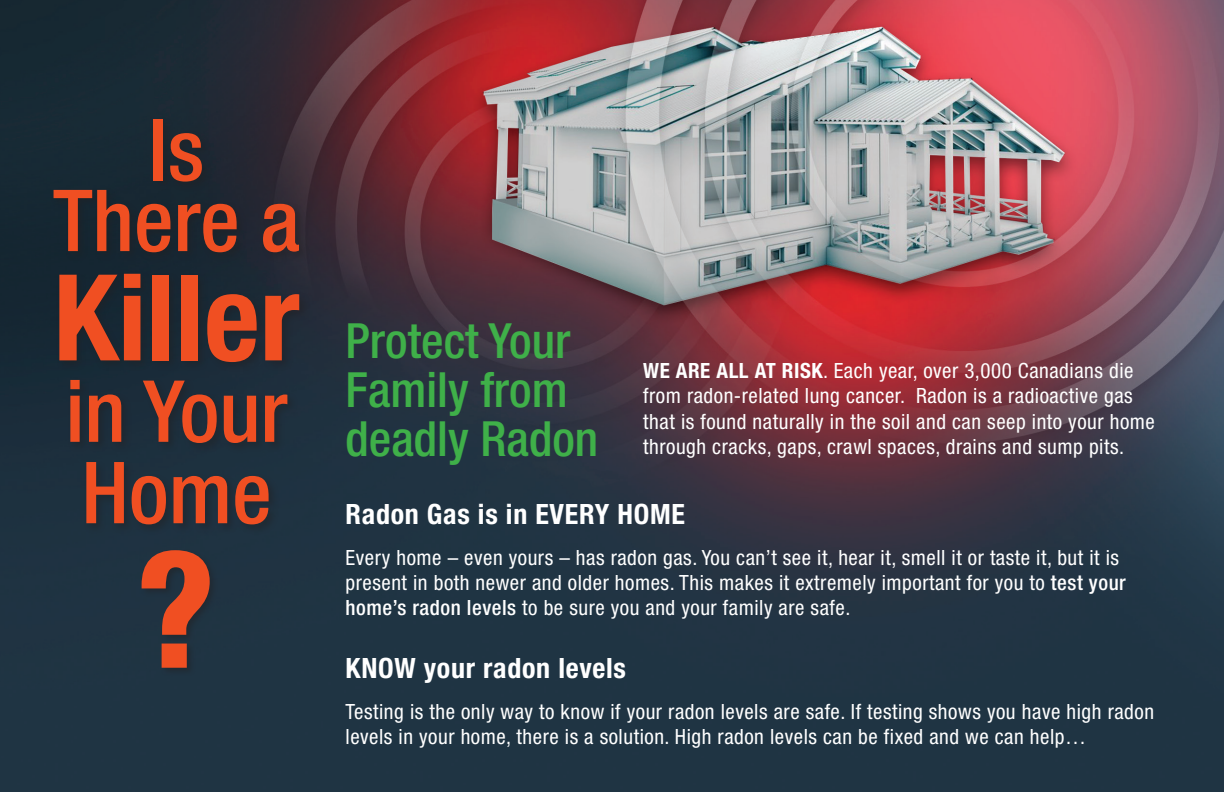
<style>
.page{position:relative;width:1224px;height:792px;background:#fff}
.page>*{position:absolute;margin:0;border:0;box-sizing:border-box;transform-origin:0 0}
.t1{font:800 condensed 161.4px "Helvetica Neue LT Std";color:#f04f22}
.t2{font:700 condensed 120px "Helvetica Neue LT Std";color:#f04f22}
.t3{font:500 condensed 85.8px/70.8px "Helvetica Neue LT Std";color:#f04f22;text-align:center}
.t4{font:500 condensed 48.6px/48.6px "Helvetica Neue LT Std";color:#3fb049}
.t5{font:700 condensed 28px "Helvetica Neue LT Std";letter-spacing:.025em;color:#fff}
.t6{font:condensed 21px/25.2px "Helvetica Neue LT Std";letter-spacing:.025em;color:#fff}
.s1{font-weight:700}
.s2{font-weight:500}
</style>
<div class="page">
<img style="left:0;top:0;width:1224px;height:792px">
<div style="left:51px;top:117px;width:260px;height:418px;background:#231f20;opacity:.45"></div>
<div style="left:141px;top:549px;width:77px;height:128px;background:#231f20;opacity:.45"></div>
<p class="t3" style="left:53px;top:113px;width:249px">Is<br>There a</p>
<p class="t2" style="left:53px;top:245px;width:248px">Killer</p>
<p class="t3" style="left:65px;top:370px;width:224px;line-height:81.4px;text-align:left">in Your<br>Home</p>
<p class="t1" style="left:135px;top:510px;width:82px">?</p>
<p class="t4" style="left:346px;top:316px;width:254px">Protect Your<br>Family from deadly Radon</p>
<p class="t6" style="left:643px;top:358px;width:513px"><span class="s1">WE ARE ALL AT RISK</span>. Each year, over 3,000 Canadians die from radon-related lung cancer. Radon is a radioactive gas that is found naturally in the soil and can seep into your home through cracks, gaps, crawl spaces, drains and sump pits.</p>
<p class="t5" style="left:346px;top:497px;width:341px">Radon Gas is in EVERY HOME</p>
<p class="t6" style="left:346px;top:545px;width:782px">Every home – even yours – has radon gas. You can’t see it, hear it, smell it or taste it, but it is present in both newer and older homes. This makes it extremely important for you to <span class="s2">test your home’s radon levels</span> to be sure you and your family are safe.</p>
<p class="t5" style="left:346px;top:651px;width:282px">KNOW your radon levels</p>
<p class="t6" style="left:346px;top:699px;width:810px">Testing is the only way to know if your radon levels are safe. If testing shows you have high radon levels in your home, there is a solution. High radon levels can be fixed and we can help…</p>
</div>
